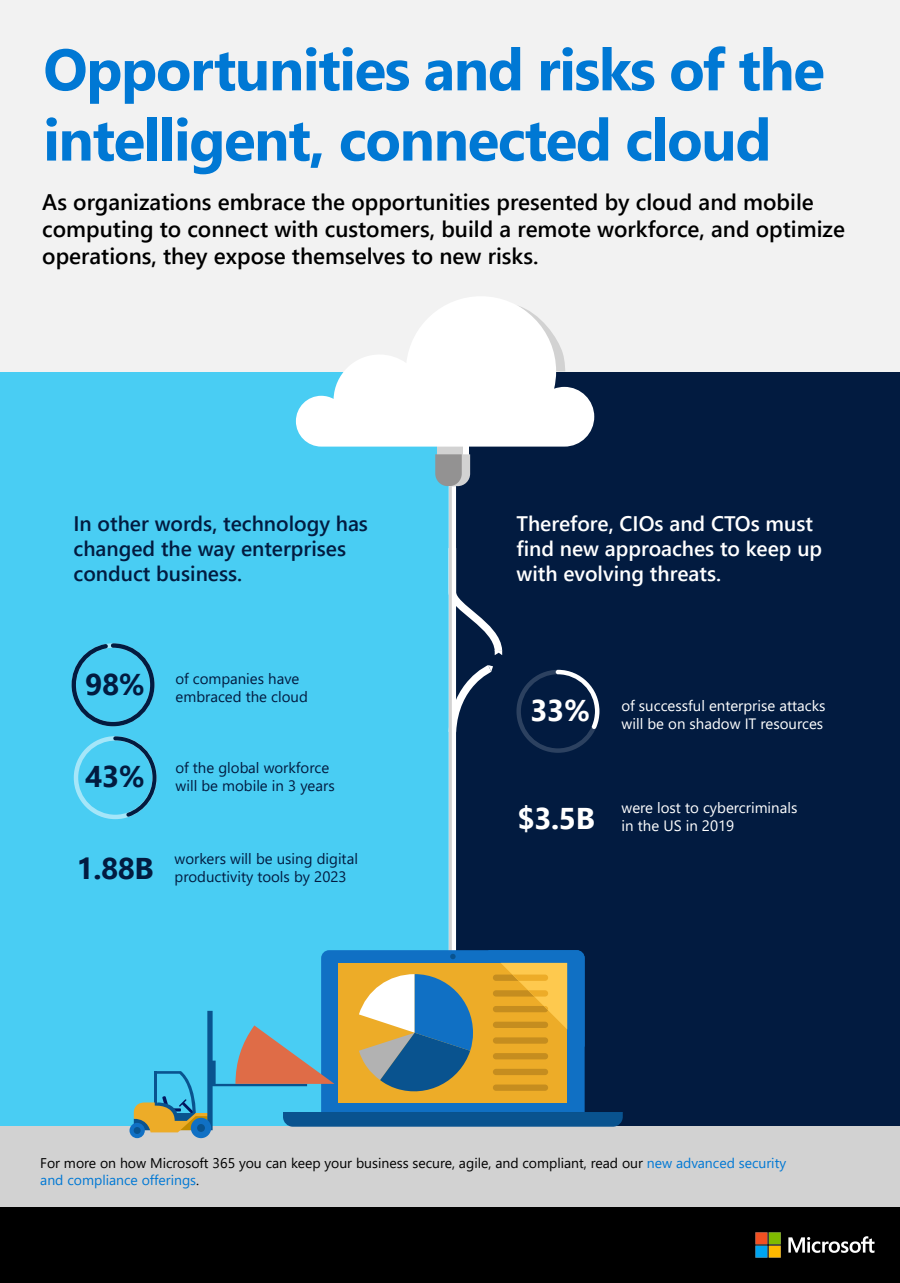
<style>
.page{position:relative;width:900px;height:1283px;background:#fff}
.page>*{position:absolute;margin:0;border:0;box-sizing:border-box;transform-origin:0 0}
.t1{font:700 58.5px/70.2px "Segoe UI";letter-spacing:-.025em;color:#0078d4}
.t2{font:700 30px "Segoe UI";letter-spacing:-.015em;color:#021b40}
.t3{font:700 30px "Segoe UI";color:#fff}
.t4{font:600 22.5px/27px "Segoe UI";color:#000}
.t5{font:600 21px/25.2px "Segoe UI";color:#fff}
.t6{font:600 21px/25.2px "Segoe UI";color:#021b40}
.t7{font:15px/18px "Segoe UI";color:#021b40}
.t8{font:15px/18px "Segoe UI";color:#fff}
.t9{font:14px/16.8px "Segoe UI";color:#000}
.s1{color:#0078d4}
</style>
<div class="page">
<div style="left:0;top:1206px;width:900px;height:76px;background:#000"></div>
<img style="left:730px;top:1206px;width:169px;height:52px">
<div style="left:450px;top:371px;width:450px;height:755px;background:#021b40"></div>
<div style="left:0;top:371px;width:450px;height:755px;background:#49cdf3"></div>
<svg style="left:516px;top:669px;width:83px;height:83px"></svg>
<div style="left:0;top:0;width:900px;height:371px;background:#f2f2f2"></div>
<div style="left:0;top:1126px;width:900px;height:80px;background:#d2d2d2"></div>
<div style="left:437px;top:429px;width:26px;height:29px;background:#d2d2d2"></div>
<div style="left:463px;top:429px;width:5px;height:29px;background:#fff"></div>
<svg style="left:435px;top:454px;width:35px;height:32px"></svg>
<div style="left:449px;top:486px;width:7px;height:474px;background:#fff"></div>
<svg style="left:448px;top:540px;width:55px;height:199px"></svg>
<hr style="left:449px;top:486px;width:3px;height:474px;background:#d2d2d2">
<svg style="left:130px;top:1122px;width:15px;height:15px"></svg>
<div style="left:134px;top:1126px;width:7px;height:7px;background:#09538f;border-radius:50%"></div>
<svg style="left:134px;top:950px;width:489px;height:182px"></svg>
<div style="left:191px;top:1117px;width:20px;height:20px;background:#1070c4;border-radius:50%"></div>
<div style="left:197px;top:1123px;width:8px;height:8px;background:#09538f;border-radius:50%"></div>
<svg style="left:296px;top:297px;width:298px;height:149px"></svg>
<svg style="left:71px;top:643px;width:84px;height:84px"></svg>
<svg style="left:74px;top:736px;width:83px;height:83px"></svg>
<h1 class="t1" style="left:43px;top:30px;width:783px">Opportunities and risks of the intelligent, connected cloud</h1>
<p class="t4" style="left:42px;top:187px;width:804px">As organizations embrace the opportunities presented by cloud and mobile computing to connect with customers, build a remote workforce, and optimize operations, they expose themselves to new risks.</p>
<p class="t6" style="left:74px;top:509px;width:296px">In other words, technology has changed the way enterprises conduct business.</p>
<h2 class="t2" style="left:85px;top:655px;width:61px">98%</h2>
<h2 class="t2" style="left:85px;top:747px;width:61px">43%</h2>
<p class="t7" style="left:176px;top:668px;width:134px">of companies have embraced the cloud</p>
<p class="t7" style="left:176px;top:756px;width:161px">of the global workforce will be mobile in 3 years</p>
<h2 class="t2" style="left:77px;top:840px;width:79px">1.88B</h2>
<p class="t7" style="left:175px;top:848px;width:185px">workers will be using digital productivity tools by 2023</p>
<p class="t5" style="left:516px;top:509px;width:307px">Therefore, CIOs and CTOs must find new approaches to keep up with evolving threats.</p>
<h2 class="t3" style="left:530px;top:682px;width:61px">33%</h2>
<p class="t8" style="left:622px;top:695px;width:206px">of successful enterprise attacks will be on shadow IT resources</p>
<h2 class="t3" style="left:518px;top:789px;width:79px">$3.5B</h2>
<p class="t8" style="left:622px;top:797px;width:177px">were lost to cybercriminals in the US in 2019</p>
<p class="t9" style="left:40px;top:1153px;width:747px">For more on how Microsoft 365 you can keep your business secure, agile, and compliant, read our <span class="s1">new advanced security and compliance offerings</span>.</p>
</div>
